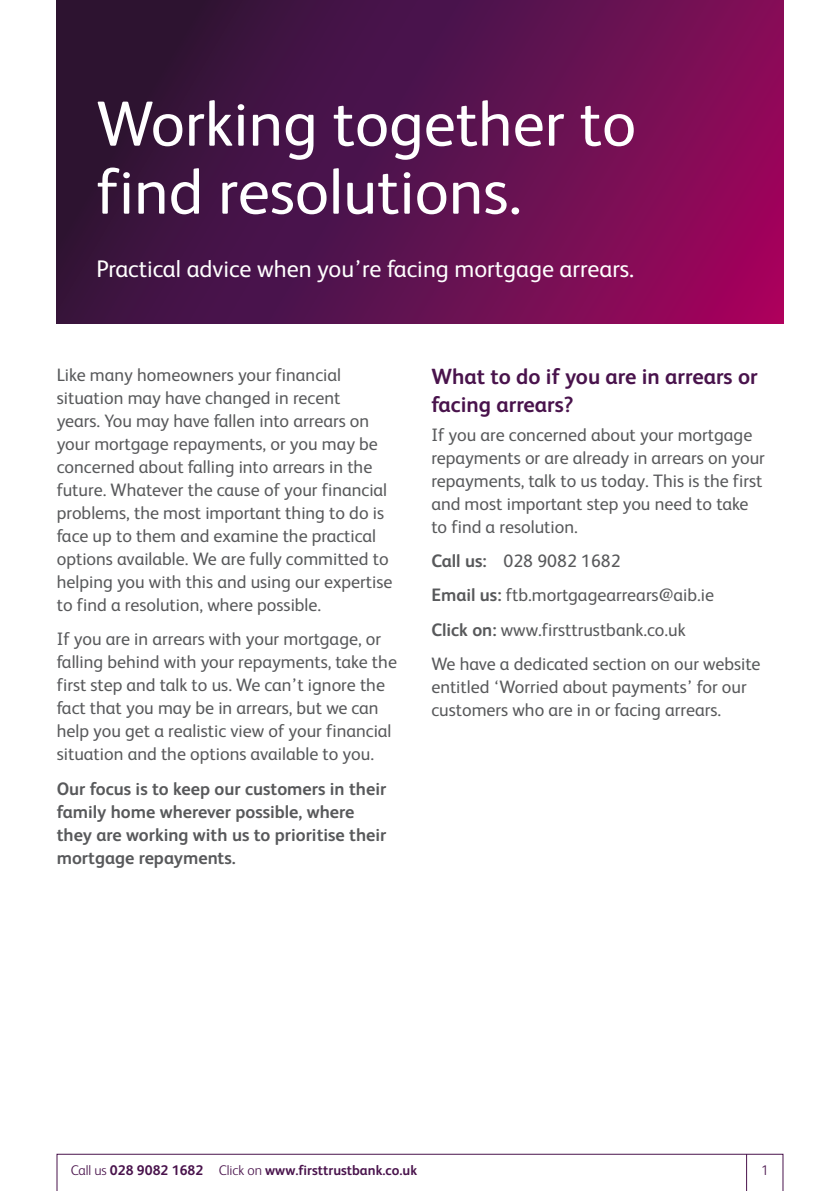
<style>
.page{position:relative;width:840px;height:1191px;background:#fff}
.page>*{position:absolute;margin:0;border:0;box-sizing:border-box;transform-origin:0 0}
.t1{font:64px/68px "FS Albert";color:#fff}
.t2{font:24px "FS Albert";color:#fff}
.t3{font:700 22px/28px "FS Albert";color:#49134c}
.t4{font:18px/23px "FS Albert";color:#58595b}
.t5{font:700 18px/23px "FS Albert";color:#58595b}
.t6{font:700 14px "FS Albert";color:#49134c}
.t7{font:300 14px "FS Albert";color:#49134c}
.s1{font-weight:700}
.s2{font-weight:300}
</style>
<div class="page">
<svg style="left:57px;top:1154px;width:725px;height:37px"></svg>
<hr style="left:745px;top:1154px;width:1px;height:37px;background:#49134c">
<svg style="left:57px;top:0;width:725px;height:323px;background:#58104a"></svg>
<h1 class="t1" style="left:96px;top:87px;width:541px">Working together to find resolutions.</h1>
<h2 class="t2" style="left:96px;top:252px;width:539px">Practical advice when you’re facing mortgage arrears.</h2>
<p class="t4" style="left:57px;top:362px;width:337px">Like many homeowners your financial situation may have changed in recent<br>years. You may have fallen into arrears on your mortgage repayments, or you may be concerned about falling into arrears in the future. Whatever the cause of your financial problems, the most important thing to do is face up to them and examine the practical options available. We are fully committed to helping you with this and using our expertise to find a resolution, where possible.</p>
<p class="t4" style="left:57px;top:626px;width:341px">If you are in arrears with your mortgage, or falling behind with your repayments, take the first step and talk to us. We can’t ignore the fact that you may be in arrears, but we can help you get a realistic view of your financial situation and the options available to you.</p>
<p class="t5" style="left:57px;top:776px;width:331px">Our focus is to keep our customers in their family home wherever possible, where they are working with us to prioritise their mortgage repayments.</p>
<p class="t3" style="left:431px;top:361px;width:328px">What to do if you are in arrears or facing arrears?</p>
<p class="t4" style="left:431px;top:422px;width:335px">If you are concerned about your mortgage repayments or are already in arrears on your repayments, talk to us today. This is the first and most important step you need to take to find a resolution.</p>
<p class="t4" style="left:431px;top:543px;width:330px;line-height:34.4px"><span class="s1">Call us:</span> 028 9082 1682<br><span class="s1">Email us:</span> ftb.mortgagearrears@aib.ie<br><span class="s1">Click on:</span> www.firsttrustbank.co.uk<br>We have a dedicated section on our website</p>
<p class="t4" style="left:431px;top:674px;width:317px">entitled ‘Worried about payments’ for our customers who are in or facing arrears.</p>
<p class="t6" style="left:71px;top:1160px;width:348px"><span class="s2">Call us</span> 028 9082 1682 <span class="s2">Click on</span> www.firsttrustbank.co.uk</p>
<p class="t7" style="left:760px;top:1161px;width:9px">1</p>
</div>
